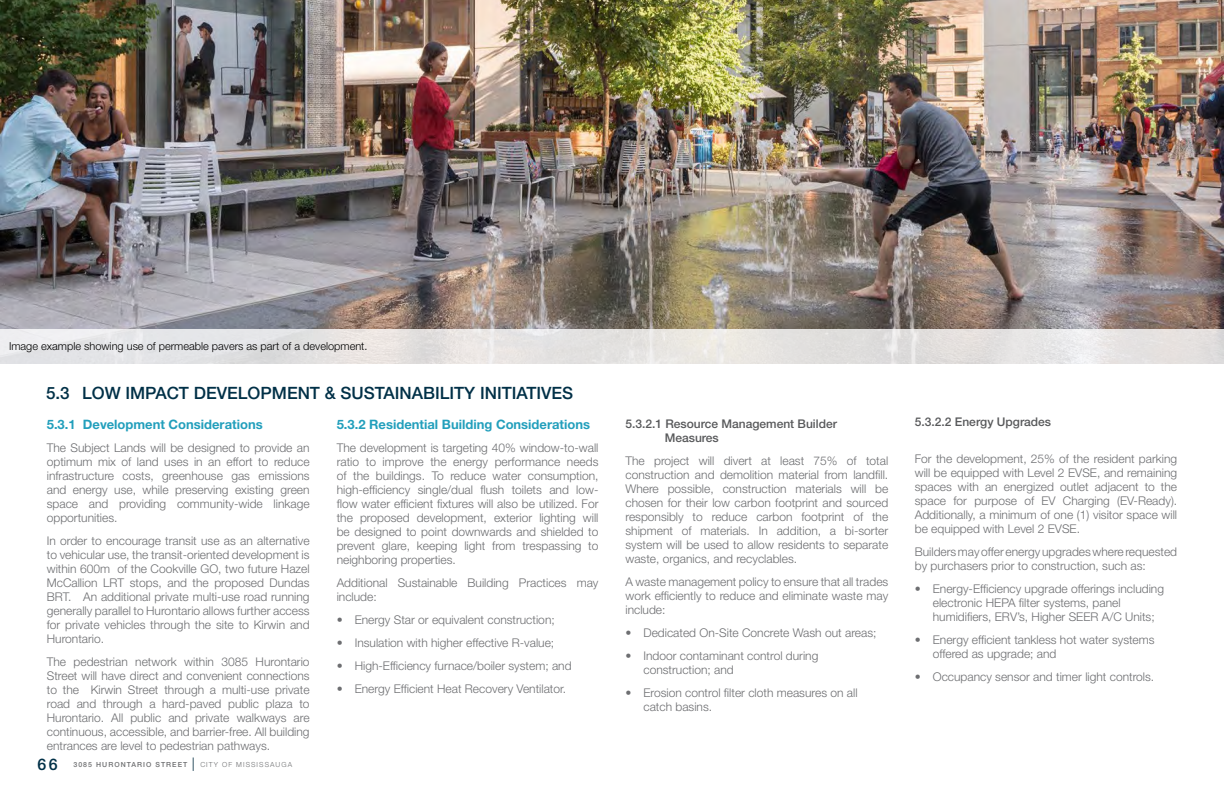
<style>
.page{position:relative;width:1224px;height:792px;background:#fff}
.page>*{position:absolute;margin:0;border:0;box-sizing:border-box;transform-origin:0 0}
.t1{font:500 17px "Helvetica Neue LT Std";color:#003047}
.t2{font:500 16px "Helvetica Neue LT Std";color:#003047}
.t3{font:700 13px "Helvetica Neue LT Std";color:#229fbc}
.t4{font:300 12px/14px "Helvetica Neue LT Std";color:#6d6e71;text-align:justify}
.t5{font:500 12px/14px "Helvetica Neue LT Std";color:#58595b}
.t6{font:300 11px "Helvetica Neue LT Std";color:#000}
.t7{font:500 7px "Helvetica Neue LT Std";letter-spacing:.15em;color:#6e6f71}
.t8{font:300 7px "Helvetica Neue LT Std";letter-spacing:.15em;color:#6e6f71}
</style>
<div class="page">
<img style="left:0;top:0;width:1224px;height:329px">
<svg style="left:0;top:329px;width:1224px;height:35px;background:#e5e3e2"></svg>
<svg style="left:193px;top:758px;width:1px;height:13px"></svg>
<p class="t6" style="left:9px;top:340px;width:360px">Image example showing use of permeable pavers as part of a development.</p>
<h1 class="t1" style="left:46px;top:382px;width:529px">5.3 LOW IMPACT DEVELOPMENT &amp; SUSTAINABILITY INITIATIVES</h1>
<p class="t3" style="left:47px;top:416px;width:217px">5.3.1 Development Considerations</p>
<p class="t4" style="left:47px;top:440px;width:264px">The Subject Lands will be designed to provide an optimum mix of land uses in an effort to reduce infrastructure costs, greenhouse gas emissions and energy use, while preserving existing green space and providing community-wide linkage opportunities.</p>
<p class="t4" style="left:47px;top:533px;width:264px">In order to encourage transit use as an alternative to vehicular use, the transit-oriented development is within 600m of the Cookville GO, two future Hazel McCallion LRT stops, and the proposed Dundas BRT. An additional private multi-use road running generally parallel to Hurontario allows further access for private vehicles through the site to Kirwin and Hurontario.</p>
<p class="t4" style="left:47px;top:654px;width:264px">The pedestrian network within 3085 Hurontario Street will have direct and convenient connections to the Kirwin Street through a multi-use private road and through a hard-paved public plaza to Hurontario. All public and private walkways are continuous, accessible, and barrier-free. All building entrances are level to pedestrian pathways.</p>
<h2 class="t2" style="left:37px;top:755px;width:22px">66</h2>
<p class="t7" style="left:73px;top:760px;width:115px">3085 HURONTARIO STREET</p>
<p class="t8" style="left:200px;top:760px;width:93px">CITY OF MISSISSAUGA</p>
<p class="t3" style="left:337px;top:416px;width:255px">5.3.2 Residential Building Considerations</p>
<p class="t4" style="left:337px;top:440px;width:263px">The development is targeting 40% window-to-wall ratio to improve the energy performance needs of the buildings. To reduce water consumption, high-efficiency single/dual flush toilets and low&shy;flow water efficient fixtures will also be utilized. For the proposed development, exterior lighting will be designed to point downwards and shielded to prevent glare, keeping light from trespassing to neighboring properties.</p>
<p class="t4" style="left:337px;top:575px;width:263px">Additional Sustainable Building Practices may include:</p>
<p class="t4" style="left:337px;top:612px;width:220px">• Energy Star or equivalent construction;</p>
<p class="t4" style="left:337px;top:635px;width:219px">• Insulation with higher effective R-value;</p>
<p class="t4" style="left:337px;top:658px;width:236px">• High-Efficiency furnace/boiler system; and</p>
<p class="t4" style="left:337px;top:681px;width:231px">• Energy Efficient Heat Recovery Ventilator.</p>
<p class="t5" style="left:665px;top:417px;width:174px;text-indent:-39px">5.3.2.1 Resource Management Builder<br>Measures</p>
<p class="t4" style="left:626px;top:454px;width:264px">The project will divert at least 75% of total construction and demolition material from landfill.<br>Where possible, construction materials will be chosen for their low carbon footprint and sourced responsibly to reduce carbon footprint of the shipment of materials. In addition, a bi-sorter system will be used to allow residents to separate waste, organics, and recyclables.</p>
<p class="t4" style="left:626px;top:575px;width:264px">A waste management policy to ensure that all trades work efficiently to reduce and eliminate waste may include:</p>
<p class="t4" style="left:626px;top:626px;width:252px">• Dedicated On-Site Concrete Wash out areas;</p>
<p class="t4" style="left:644px;top:649px;width:176px;text-indent:-18px">• Indoor contaminant control during construction; and</p>
<p class="t4" style="left:644px;top:686px;width:216px;text-indent:-18px">• Erosion control filter cloth measures on all catch basins.</p>
<p class="t5" style="left:915px;top:415px;width:138px">5.3.2.2 Energy Upgrades</p>
<p class="t4" style="left:915px;top:452px;width:264px">For the development, 25% of the resident parking will be equipped with Level 2 EVSE, and remaining spaces with an energized outlet adjacent to the space for purpose of EV Charging (EV-Ready).<br>Additionally, a minimum of one (1) visitor space will be equipped with Level 2 EVSE.</p>
<p class="t4" style="left:915px;top:545px;width:264px">Builders may offer energy upgrades where requested by purchasers prior to construction, such as:</p>
<p class="t4" style="left:933px;top:582px;width:233px;text-align:left;text-indent:-18px">• Energy-Efficiency upgrade offerings including electronic HEPA filter systems, panel humidifiers, ERV’s, Higher SEER A/C Units;</p>
<p class="t4" style="left:933px;top:633px;width:223px;text-indent:-18px">• Energy efficient tankless hot water systems offered as upgrade; and</p>
<p class="t4" style="left:915px;top:670px;width:241px">• Occupancy sensor and timer light controls.</p>
</div>
